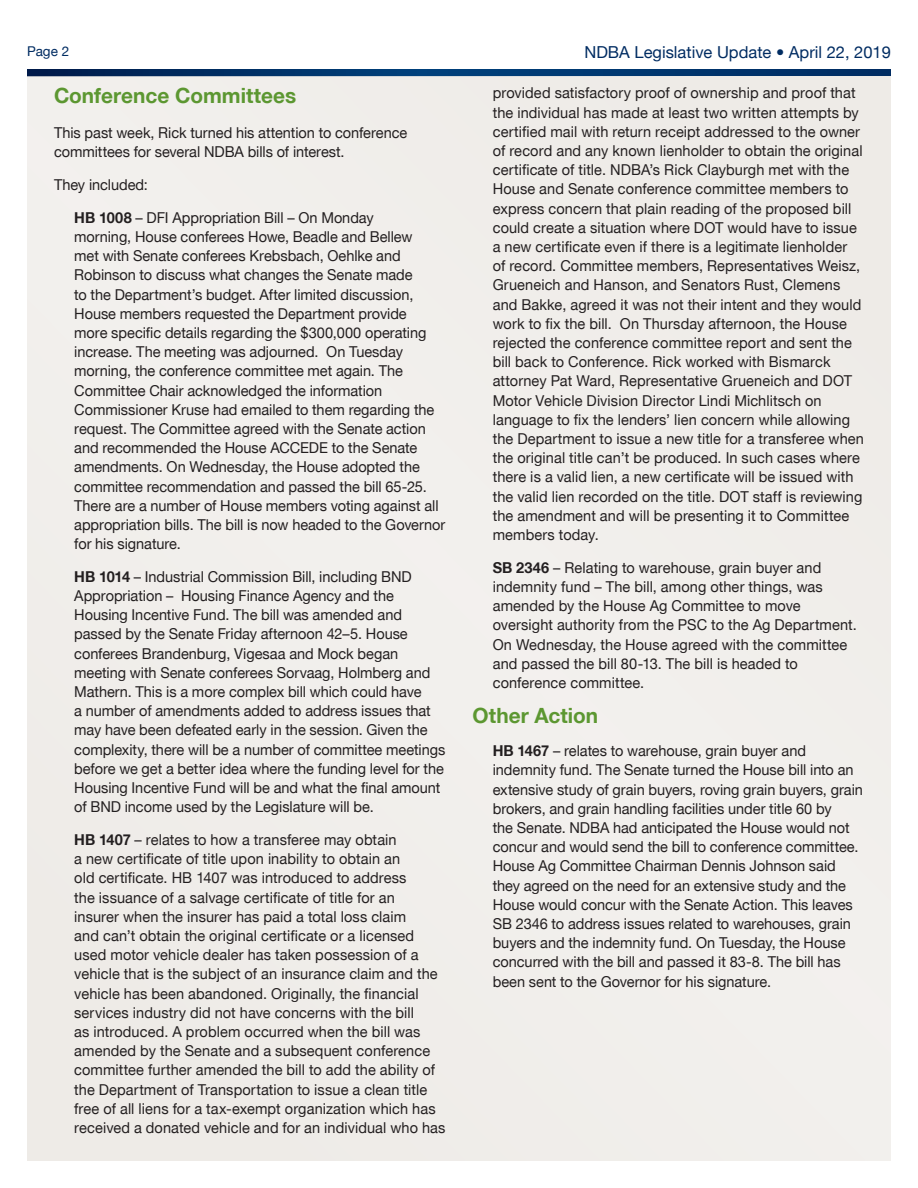
<style>
.page{position:relative;width:918px;height:1188px;background:#fff}
.page>*{position:absolute;margin:0;border:0;box-sizing:border-box;transform-origin:0 0}
.t1{font:700 21px "Helvetica Neue";color:#5c9731}
.t2{font:16.5px "Helvetica Neue";color:#002c62}
.t3{font:15px/19.2px "Helvetica Neue";color:#231f20}
.t4{font:13.5px "Helvetica Neue";color:#002c62}
.s1{font-weight:700}
</style>
<div class="page">
<svg style="left:27px;top:69px;width:864px;height:8px"></svg>
<div style="left:27px;top:77px;width:864px;height:1084px;background:#eeebe7"></div>
<p class="t4" style="left:27px;top:45px;width:44px">Page 2</p>
<p class="t2" style="left:584px;top:45px;width:308px">NDBA Legislative Update • April 22, 2019</p>
<h1 class="t1" style="left:54px;top:86px;width:244px">Conference Committees</h1>
<p class="t3" style="left:54px;top:124px;width:355px">This past week, Rick turned his attention to conference committees for several NDBA bills of interest.</p>
<p class="t3" style="left:74px;top:169px;width:301px;line-height:32.7px;text-indent:-20px">They included:<br><span class="s1">HB 1008</span> – DFI Appropriation Bill – On Monday</p>
<p class="t3" style="left:74px;top:228px;width:373px">morning, House conferees Howe, Beadle and Bellew<br>met with Senate conferees Krebsbach, Oehlke and Robinson to discuss what changes the Senate made<br>to the Department’s budget. After limited discussion, House members requested the Department provide<br>more specific details regarding the $300,000 operating increase. The meeting was adjourned. On Tuesday morning, the conference committee met again. The Committee Chair acknowledged the information Commissioner Kruse had emailed to them regarding the request. The Committee agreed with the Senate action and recommended the House ACCEDE to the Senate amendments. On Wednesday, the House adopted the committee recommendation and passed the bill 65-25.<br>There are a number of House members voting against all appropriation bills. The bill is now headed to the Governor for his signature.</p>
<p class="t3" style="left:74px;top:568px;width:373px"><span class="s1">HB 1014</span> – Industrial Commission Bill, including BND Appropriation – Housing Finance Agency and the Housing Incentive Fund. The bill was amended and passed by the Senate Friday afternoon 42–5. House conferees Brandenburg, Vigesaa and Mock began meeting with Senate conferees Sorvaag, Holmberg and Mathern. This is a more complex bill which could have<br>a number of amendments added to address issues that may have been defeated early in the session. Given the complexity, there will be a number of committee meetings before we get a better idea where the funding level for the Housing Incentive Fund will be and what the final amount of BND income used by the Legislature will be.</p>
<p class="t3" style="left:74px;top:831px;width:373px"><span class="s1">HB 1407</span> – relates to how a transferee may obtain<br>a new certificate of title upon inability to obtain an<br>old certificate. HB 1407 was introduced to address<br>the issuance of a salvage certificate of title for an<br>insurer when the insurer has paid a total loss claim<br>and can’t obtain the original certificate or a licensed used motor vehicle dealer has taken possession of a vehicle that is the subject of an insurance claim and the vehicle has been abandoned. Originally, the financial services industry did not have concerns with the bill<br>as introduced. A problem occurred when the bill was amended by the Senate and a subsequent conference committee further amended the bill to add the ability of the Department of Transportation to issue a clean title free of all liens for a tax-exempt organization which has received a donated vehicle and for an individual who has</p>
<p class="t3" style="left:493px;top:84px;width:373px">provided satisfactory proof of ownership and proof that the individual has made at least two written attempts by certified mail with return receipt addressed to the owner of record and any known lienholder to obtain the original certificate of title. NDBA’s Rick Clayburgh met with the House and Senate conference committee members to express concern that plain reading of the proposed bill could create a situation where DOT would have to issue a new certificate even if there is a legitimate lienholder<br>of record. Committee members, Representatives Weisz, Grueneich and Hanson, and Senators Rust, Clemens and Bakke, agreed it was not their intent and they would work to fix the bill. On Thursday afternoon, the House rejected the conference committee report and sent the bill back to Conference. Rick worked with Bismarck attorney Pat Ward, Representative Grueneich and DOT Motor Vehicle Division Director Lindi Michlitsch on language to fix the lenders’ lien concern while allowing the Department to issue a new title for a transferee when the original title can’t be produced. In such cases where there is a valid lien, a new certificate will be issued with the valid lien recorded on the title. DOT staff is reviewing the amendment and will be presenting it to Committee members today.</p>
<p class="t3" style="left:493px;top:559px;width:366px"><span class="s1">SB 2346</span> – Relating to warehouse, grain buyer and indemnity fund – The bill, among other things, was amended by the House Ag Committee to move oversight authority from the PSC to the Ag Department.<br>On Wednesday, the House agreed with the committee and passed the bill 80-13. The bill is headed to conference committee.</p>
<h1 class="t1" style="left:472px;top:706px;width:127px">Other Action</h1>
<p class="t3" style="left:493px;top:742px;width:372px"><span class="s1">HB 1467</span> – relates to warehouse, grain buyer and indemnity fund. The Senate turned the House bill into an extensive study of grain buyers, roving grain buyers, grain brokers, and grain handling facilities under title 60 by<br>the Senate. NDBA had anticipated the House would not concur and would send the bill to conference committee.<br>House Ag Committee Chairman Dennis Johnson said they agreed on the need for an extensive study and the House would concur with the Senate Action. This leaves SB 2346 to address issues related to warehouses, grain buyers and the indemnity fund. On Tuesday, the House concurred with the bill and passed it 83-8. The bill has been sent to the Governor for his signature.</p>
</div>
